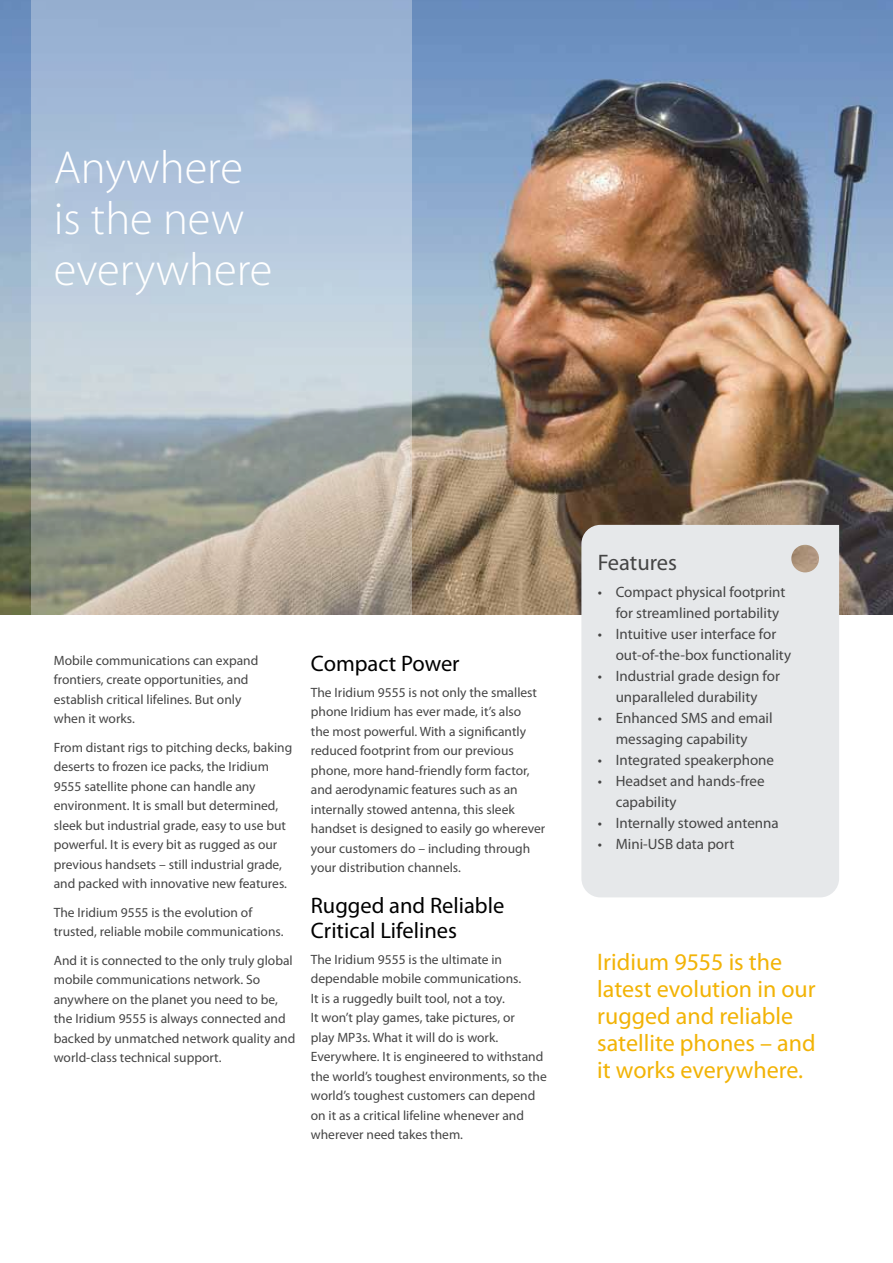
<style>
.page{position:relative;width:893px;height:1263px;background:#fff}
.page>*{position:absolute;margin:0;border:0;box-sizing:border-box;transform-origin:0 0}
.t1{font:300 46.5px/51px "Myriad Pro";color:#fff}
.t2{font:24px/27px "Myriad Pro";color:#f2b306}
.t3{font:22.5px/25.5px "Myriad Pro";color:#000}
.t4{font:22.5px "Myriad Pro";color:#454545}
.t5{font:15px/21px "Myriad Pro";color:#454545}
.t6{font:13.5px/19.5px "Myriad Pro";color:#454545}
</style>
<div class="page">
<img style="left:0;top:0;width:893px;height:615px">
<svg style="left:31px;top:0;width:381px;height:615px;background:#aebac5"></svg>
<div style="left:581px;top:525px;width:258px;height:372px;background:#e6e8ea"></div>
<h1 class="t1" style="left:54px;top:143px;width:220px">Anywhere is the new everywhere</h1>
<p class="t6" style="left:54px;top:651px;width:206px">Mobile communications can expand frontiers, create opportunities, and establish critical lifelines. But only when it works.</p>
<p class="t6" style="left:54px;top:738px;width:240px">From distant rigs to pitching decks, baking deserts to frozen ice packs, the Iridium 9555 satellite phone can handle any environment. It is small but determined, sleek but industrial grade, easy to use but powerful. It is every bit as rugged as our previous handsets – still industrial grade, and packed with innovative new features.</p>
<p class="t6" style="left:54px;top:902px;width:231px">The Iridium 9555 is the evolution of trusted, reliable mobile communications.</p>
<p class="t6" style="left:54px;top:950px;width:243px">And it is connected to the only truly global mobile communications network. So anywhere on the planet you need to be, the Iridium 9555 is always connected and backed by unmatched network quality and world-class technical support.</p>
<h3 class="t3" style="left:311px;top:651px;width:150px">Compact Power</h3>
<p class="t6" style="left:311px;top:682px;width:236px">The Iridium 9555 is not only the smallest phone Iridium has ever made, it’s also<br>the most powerful. With a significantly reduced footprint from our previous phone, more hand-friendly form factor, and aerodynamic features such as an internally stowed antenna, this sleek handset is designed to easily go wherever your customers do – including through your distribution channels.</p>
<h3 class="t3" style="left:311px;top:893px;width:195px">Rugged and Reliable<br>Critical Lifelines</h3>
<p class="t6" style="left:311px;top:949px;width:237px">The Iridium 9555 is the ultimate in dependable mobile communications.<br>It is a ruggedly built tool, not a toy.<br>It won’t play games, take pictures, or<br>play MP3s. What it will do is work.<br>Everywhere. It is engineered to withstand the world’s toughest environments, so the world’s toughest customers can depend on it as a critical lifeline whenever and wherever need takes them.</p>
<h3 class="t4" style="left:597px;top:550px;width:81px">Features</h3>
<p class="t5" style="left:615px;top:581px;width:171px;text-indent:-18px">• Compact physical footprint for streamlined portability</p>
<p class="t5" style="left:615px;top:623px;width:177px;text-indent:-18px">• Intuitive user interface for out-of-the-box functionality</p>
<p class="t5" style="left:597px;top:665px;width:184px;text-align:center">• Industrial grade design for unparalleled durability</p>
<p class="t5" style="left:597px;top:707px;width:176px;text-align:center">• Enhanced SMS and email messaging capability</p>
<p class="t5" style="left:597px;top:749px;width:178px">• Integrated speakerphone</p>
<p class="t5" style="left:615px;top:770px;width:150px;text-indent:-18px">• Headset and hands-free capability</p>
<p class="t5" style="left:597px;top:812px;width:182px">• Internally stowed antenna</p>
<p class="t5" style="left:597px;top:833px;width:138px">• Mini-USB data port</p>
<h2 class="t2" style="left:597px;top:949px;width:220px">Iridium 9555 is the latest evolution in our rugged and reliable satellite phones – and it works everywhere.</h2>
</div>
